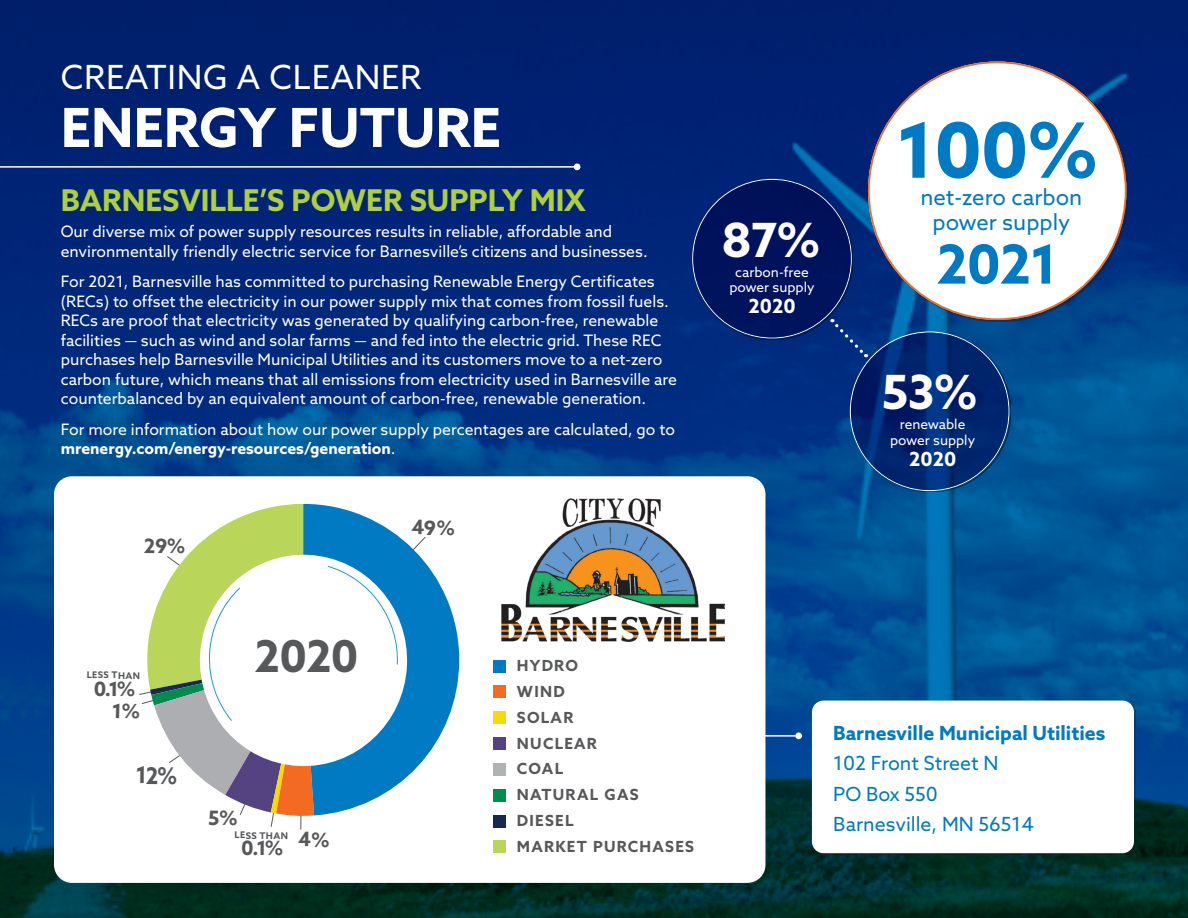
<style>
.page{position:relative;width:1188px;height:918px;background:#fff}
.page>*{position:absolute;margin:0;border:0;box-sizing:border-box;transform-origin:0 0}
.t1{font:700 76.35px "Azo Sans";color:#007ac2}
.t2{font:700 54px "Azo Sans";color:#fff}
.t3{font:700 54px "Azo Sans";color:#007ac2}
.t4{font:700 47.25px "Azo Sans";color:#fff}
.t5{font:700 43.95px "Azo Sans";color:#57585a}
.t6{font:33.3px "Azo Sans";letter-spacing:.02em;color:#fff}
.t7{font:700 30px "Azo Sans";color:#aed03d}
.t8{font:22.05px/25.2px "Azo Sans";color:#007ac2;text-align:center}
.t9{font:700 19.95px "Azo Sans";color:#57585a}
.t10{font:19.5px/30.6px "Azo Sans";color:#007ac0}
.t11{font:700 19.5px "Azo Sans";color:#007ac0}
.t12{font:700 19.5px "Azo Sans";color:#fff}
.t13{font:15.75px/19.5px "Azo Sans";color:#fff}
.t14{font:700 15.3px/25.8px "Azo Sans";letter-spacing:.08em;color:#57585a}
.t15{font:13.65px/15.6px "Azo Sans";color:#fff;text-align:center}
.t16{font:700 9.15px "Azo Sans";color:#57585a}
.s1{font-weight:700}
</style>
<div class="page">
<img style="left:0;top:0;width:1188px;height:918px">
<div style="left:54px;top:476px;width:711px;height:407px;background:#fff;border-radius:18px"></div>
<hr style="left:0;top:166px;width:574px;height:2px;background:#fff">
<svg style="left:574px;top:164px;width:6px;height:6px"></svg>
<hr style="left:608px;top:735px;width:188px;height:2px;background:#fff">
<div style="left:795px;top:732px;width:7px;height:7px;background:#fff;border-radius:50%"></div>
<div style="left:494px;top:660px;width:12px;height:12px;background:#007ac2"></div>
<div style="left:494px;top:841px;width:12px;height:12px;background:#b9d65b"></div>
<div style="left:494px;top:685px;width:12px;height:13px;background:#f36a21"></div>
<div style="left:494px;top:737px;width:12px;height:13px;background:#554281"></div>
<div style="left:494px;top:711px;width:12px;height:13px;background:#f8da08"></div>
<div style="left:494px;top:789px;width:12px;height:13px;background:#008c4f"></div>
<div style="left:494px;top:763px;width:12px;height:13px;background:#afb3b3"></div>
<div style="left:494px;top:815px;width:12px;height:13px;background:#172953"></div>
<div style="left:693px;top:180px;width:160px;height:159px;background:#231f20;opacity:.36"></div>
<div style="left:693px;top:179px;width:158px;height:159px;background:#00125b;border-radius:50%"></div>
<div style="left:851px;top:332px;width:160px;height:160px;background:#231f20;opacity:.36"></div>
<svg style="left:850px;top:332px;width:159px;height:159px;background:#042973"></svg>
<svg style="left:832px;top:319px;width:36px;height:39px"></svg>
<div style="left:814px;top:702px;width:322px;height:153px;background:#231f20;opacity:.36"></div>
<div style="left:812px;top:701px;width:322px;height:152px;background:#fff;border-radius:12px"></div>
<div style="left:870px;top:63px;width:258px;height:259px;background:#231f20;opacity:.36"></div>
<div style="left:869px;top:62px;width:257px;height:257px;background:#fff;border-radius:50%"></div>
<svg style="left:454px;top:620px;width:5px;height:80px"></svg>
<img style="left:502px;top:498px;width:223px;height:143px">
<svg style="left:139px;top:504px;width:315px;height:326px"></svg>
<h3 class="t6" style="left:61px;top:55px;width:362px">CREATING A CLEANER</h3>
<h2 class="t2" style="left:61px;top:92px;width:442px">ENERGY FUTURE</h2>
<h3 class="t7" style="left:61px;top:181px;width:526px">BARNESVILLE’S POWER SUPPLY MIX</h3>
<p class="t13" style="left:61px;top:222px;width:588px">Our diverse mix of power supply resources results in reliable, affordable and environmentally friendly electric service for Barnesville’s citizens and businesses.</p>
<p class="t13" style="left:61px;top:272px;width:618px">For 2021, Barnesville has committed to purchasing Renewable Energy Certificates (RECs) to offset the electricity in our power supply mix that comes from fossil fuels.<br>RECs are proof that electricity was generated by qualifying carbon-free, renewable facilities — such as wind and solar farms — and fed into the electric grid. These REC purchases help Barnesville Municipal Utilities and its customers move to a net-zero carbon future, which means that all emissions from electricity used in Barnesville are counterbalanced by an equivalent amount of carbon-free, renewable generation.</p>
<p class="t13" style="left:61px;top:419px;width:616px">For more information about how our power supply percentages are calculated, go to <span class="s1">mrenergy.com/energy-resources/generation</span>.</p>
<h3 class="t4" style="left:721px;top:208px;width:101px">87%</h3>
<p class="t15" style="left:729px;top:264px;width:87px">carbon-free power supply</p>
<p class="t12" style="left:748px;top:293px;width:49px">2020</p>
<h1 class="t1" style="left:896px;top:100px;width:204px">100%</h1>
<h3 class="t8" style="left:921px;top:184px;width:163px">net-zero carbon power supply</h3>
<h2 class="t3" style="left:937px;top:228px;width:123px">2021</h2>
<h3 class="t4" style="left:882px;top:361px;width:97px">53%</h3>
<p class="t15" style="left:890px;top:417px;width:87px">renewable power supply</p>
<p class="t12" style="left:909px;top:446px;width:49px">2020</p>
<p class="t16" style="left:87px;top:669px;width:55px;rotate:1deg">LESS THAN</p>
<p class="t9" style="left:94px;top:675px;width:43px;rotate:1deg">0.1%</p>
<h3 class="t5" style="left:255px;top:627px;width:105px">2020</h3>
<p class="t16" style="left:235px;top:829px;width:55px;rotate:1deg">LESS THAN</p>
<p class="t9" style="left:241px;top:835px;width:44px;rotate:1deg">0.1%</p>
<p class="t14" style="left:517px;top:653px;width:179px">HYDRO<br>WIND<br>SOLAR<br>NUCLEAR<br>COAL<br>NATURAL GAS<br>DIESEL<br>MARKET PURCHASES</p>
<p class="t11" style="left:833px;top:720px;width:274px">Barnesville Municipal Utilities</p>
<p class="t10" style="left:833px;top:748px;width:202px">102 Front Street N<br>PO Box 550<br>Barnesville, MN 56514</p>
</div>
